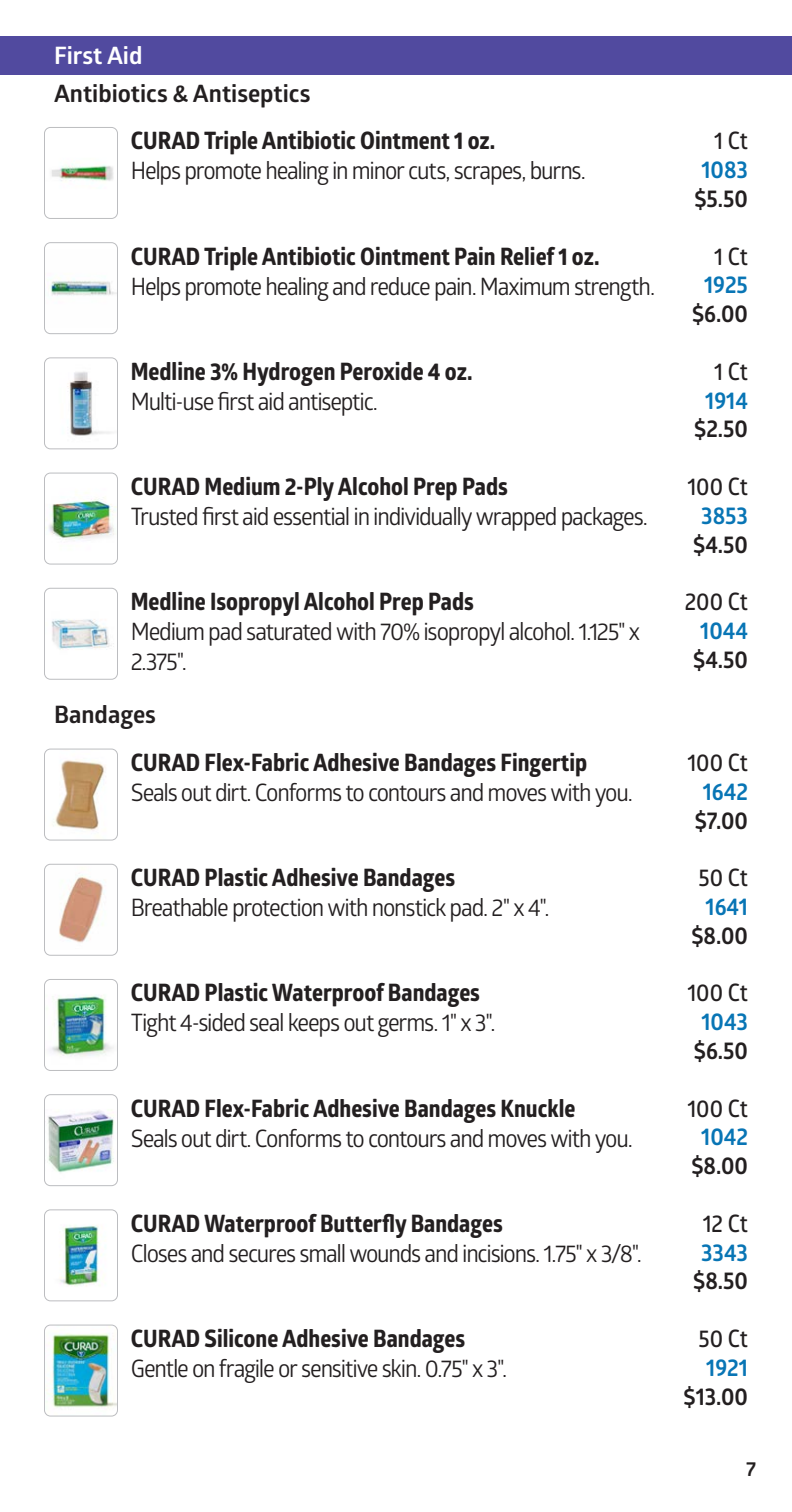
<style>
.page{position:relative;width:792px;height:1512px;background:#fff}
.page>*{position:absolute;margin:0;border:0;box-sizing:border-box;transform-origin:0 0}
.t1{font:24px/30px "Glober";letter-spacing:-.055em;color:#231f20;scale:.95 1}
.t2{font:800 24px "Glober";color:#231f20;scale:.9 1}
.t3{font:700 24px "Glober";color:#231f20;scale:.9 1}
.t4{font:600 24px "Glober";color:#231f20;scale:.9 1}
.t5{font:700 24px "Glober";color:#0875b5;scale:.9 1}
.t6{font:700 24px "Glober";color:#231f20}
.t7{font:700 24px "Glober";color:#fff}
.t8{font:700 20px "Glober";color:#231f20}
</style>
<div class="page">
<div style="left:0;top:36px;width:792px;height:39px;background:#514a9f"></div>
<img style="left:46px;top:127px;width:70px;height:90px">
<div style="left:44px;top:127px;width:74px;height:92px;border:1px solid #bcbdc0;border-radius:6px"></div>
<img style="left:46px;top:244px;width:70px;height:90px">
<div style="left:44px;top:242px;width:74px;height:92px;border:1px solid #bcbdc0;border-radius:6px"></div>
<img style="left:46px;top:359px;width:70px;height:90px">
<div style="left:44px;top:357px;width:74px;height:92px;border:1px solid #bcbdc0;border-radius:6px"></div>
<img style="left:46px;top:473px;width:70px;height:90px">
<div style="left:44px;top:473px;width:74px;height:92px;border:1px solid #bcbdc0;border-radius:6px"></div>
<img style="left:46px;top:588px;width:70px;height:90px">
<div style="left:44px;top:588px;width:74px;height:92px;border:1px solid #bcbdc0;border-radius:6px"></div>
<img style="left:46px;top:749px;width:70px;height:90px">
<div style="left:44px;top:749px;width:74px;height:92px;border:1px solid #bcbdc0;border-radius:6px"></div>
<img style="left:46px;top:864px;width:70px;height:90px">
<div style="left:44px;top:864px;width:74px;height:92px;border:1px solid #bcbdc0;border-radius:6px"></div>
<img style="left:46px;top:979px;width:70px;height:90px">
<div style="left:44px;top:979px;width:74px;height:92px;border:1px solid #bcbdc0;border-radius:6px"></div>
<img style="left:46px;top:1096px;width:70px;height:90px">
<div style="left:44px;top:1094px;width:74px;height:92px;border:1px solid #bcbdc0;border-radius:6px"></div>
<img style="left:46px;top:1211px;width:70px;height:90px">
<div style="left:44px;top:1209px;width:74px;height:92px;border:1px solid #bcbdc0;border-radius:6px"></div>
<img style="left:46px;top:1325px;width:70px;height:90px">
<div style="left:44px;top:1325px;width:74px;height:92px;border:1px solid #bcbdc0;border-radius:6px"></div>
<p class="t7" style="left:54px;top:39px;width:90px">First Aid</p>
<p class="t6" style="left:54px;top:76px;width:258px">Antibiotics &amp; Antiseptics</p>
<p class="t2" style="left:131px;top:124px;width:407px">CURAD Triple Antibiotic Ointment 1 oz.</p>
<p class="t1" style="left:131px;top:155px;width:481px">Helps promote healing in minor cuts, scrapes, burns.</p>
<p class="t2" style="left:131px;top:239px;width:522px">CURAD Triple Antibiotic Ointment Pain Relief 1 oz.</p>
<p class="t1" style="left:131px;top:270px;width:553px">Helps promote healing and reduce pain. Maximum strength.</p>
<p class="t2" style="left:131px;top:354px;width:381px">Medline 3% Hydrogen Peroxide 4 oz.</p>
<p class="t1" style="left:131px;top:385px;width:262px">Multi-use first aid antiseptic.</p>
<p class="t2" style="left:131px;top:469px;width:420px">CURAD Medium 2-Ply Alcohol Prep Pads</p>
<p class="t1" style="left:131px;top:500px;width:546px">Trusted first aid essential in individually wrapped packages.</p>
<p class="t2" style="left:131px;top:584px;width:383px">Medline Isopropyl Alcohol Prep Pads</p>
<p class="t1" style="left:131px;top:616px;width:538px">Medium pad saturated with 70% isopropyl alcohol. 1.125" x<br>2.375".</p>
<p class="t6" style="left:54px;top:698px;width:104px">Bandages</p>
<p class="t2" style="left:131px;top:745px;width:509px">CURAD Flex-Fabric Adhesive Bandages Fingertip</p>
<p class="t1" style="left:131px;top:776px;width:530px">Seals out dirt. Conforms to contours and moves with you.</p>
<p class="t2" style="left:131px;top:860px;width:362px">CURAD Plastic Adhesive Bandages</p>
<p class="t1" style="left:131px;top:892px;width:442px">Breathable protection with nonstick pad. 2" x 4".</p>
<p class="t2" style="left:131px;top:976px;width:390px">CURAD Plastic Waterproof Bandages</p>
<p class="t1" style="left:131px;top:1007px;width:386px">Tight 4-sided seal keeps out germs. 1" x 3".</p>
<p class="t2" style="left:131px;top:1091px;width:495px">CURAD Flex-Fabric Adhesive Bandages Knuckle</p>
<p class="t1" style="left:131px;top:1122px;width:530px">Seals out dirt. Conforms to contours and moves with you.</p>
<p class="t2" style="left:131px;top:1206px;width:415px">CURAD Waterproof Butterfly Bandages</p>
<p class="t1" style="left:131px;top:1237px;width:540px">Closes and secures small wounds and incisions. 1.75" x 3/8".</p>
<p class="t2" style="left:131px;top:1321px;width:373px">CURAD Silicone Adhesive Bandages</p>
<p class="t1" style="left:131px;top:1352px;width:398px">Gentle on fragile or sensitive skin. 0.75" x 3".</p>
<p class="t4" style="left:714px;top:124px;width:39px">1 Ct</p>
<p class="t5" style="left:701px;top:153px;width:53px">1083</p>
<p class="t3" style="left:694px;top:181px;width:61px">$5.50</p>
<p class="t4" style="left:714px;top:239px;width:39px">1 Ct</p>
<p class="t5" style="left:704px;top:268px;width:50px">1925</p>
<p class="t3" style="left:692px;top:297px;width:64px">$6.00</p>
<p class="t4" style="left:714px;top:354px;width:39px">1 Ct</p>
<p class="t5" style="left:705px;top:383px;width:49px">1914</p>
<p class="t3" style="left:694px;top:412px;width:61px">$2.50</p>
<p class="t4" style="left:687px;top:470px;width:69px">100 Ct</p>
<p class="t5" style="left:701px;top:498px;width:53px">3853</p>
<p class="t3" style="left:693px;top:527px;width:62px">$4.50</p>
<p class="t4" style="left:685px;top:585px;width:72px">200 Ct</p>
<p class="t5" style="left:700px;top:613px;width:55px">1044</p>
<p class="t3" style="left:693px;top:642px;width:62px">$4.50</p>
<p class="t4" style="left:687px;top:746px;width:69px">100 Ct</p>
<p class="t5" style="left:703px;top:774px;width:52px">1642</p>
<p class="t3" style="left:695px;top:803px;width:61px">$7.00</p>
<p class="t4" style="left:698px;top:861px;width:57px">50 Ct</p>
<p class="t5" style="left:706px;top:889px;width:49px">1641</p>
<p class="t3" style="left:691px;top:918px;width:64px">$8.00</p>
<p class="t4" style="left:687px;top:976px;width:69px">100 Ct</p>
<p class="t5" style="left:701px;top:1005px;width:53px">1043</p>
<p class="t3" style="left:694px;top:1033px;width:62px">$6.50</p>
<p class="t4" style="left:687px;top:1091px;width:69px">100 Ct</p>
<p class="t5" style="left:701px;top:1120px;width:53px">1042</p>
<p class="t3" style="left:691px;top:1149px;width:64px">$8.00</p>
<p class="t4" style="left:703px;top:1206px;width:52px">12 Ct</p>
<p class="t5" style="left:701px;top:1235px;width:54px">3343</p>
<p class="t3" style="left:693px;top:1264px;width:62px">$8.50</p>
<p class="t4" style="left:698px;top:1322px;width:57px">50 Ct</p>
<p class="t5" style="left:706px;top:1350px;width:48px">1921</p>
<p class="t3" style="left:684px;top:1379px;width:73px">$13.00</p>
<p class="t8" style="left:746px;top:1455px;width:11px">7</p>
</div>
